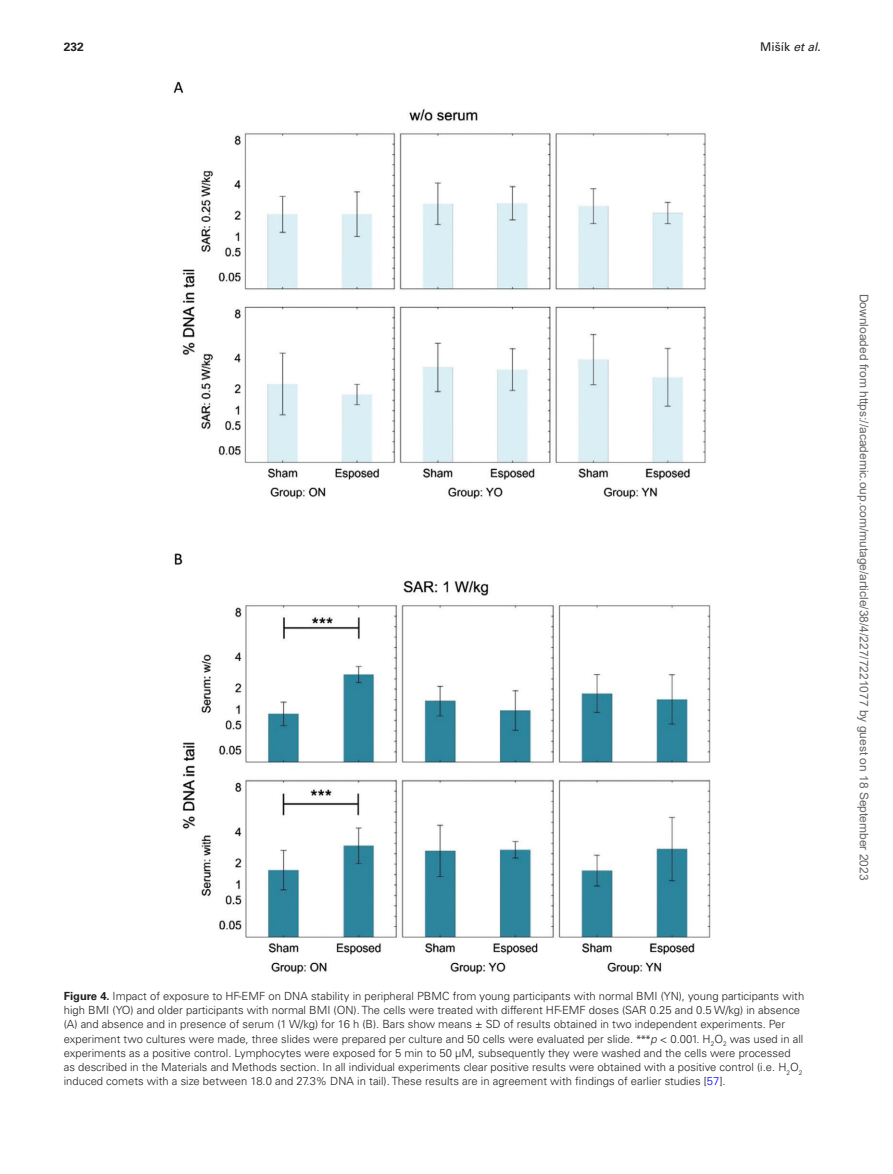
<style>
.page{position:relative;width:893px;height:1174px;background:#fff}
.page>*{position:absolute;margin:0;border:0;box-sizing:border-box;transform-origin:0 0}
.t1{font:12px "Arial";color:#666}
.t2{font:12px "Univers LT Std";color:#231f20}
.t3{font:700 12px "Univers LT Std";color:#231f20}
.t4{font:300 11.25px/14.2px "Univers LT Std";color:#231f20}
.s1{font-style:italic}
.s2{font-weight:700}
.s3{font-family:"Myriad Pro";font-weight:400}
.s4{color:#00f}
</style>
<div class="page">
<img style="left:173px;top:81px;width:538px;height:893px">
<p class="t3" style="left:64px;top:40px;width:22px">232</p>
<p class="t2" style="left:760px;top:40px;width:62px">Mišík <span class="s1">et al</span>.</p>
<p class="t4" style="left:64px;top:988px;width:742px"><span class="s2">Figure 4.</span> Impact of exposure to HF-EMF on DNA stability in peripheral PBMC from young participants with normal BMI (YN), young participants with high BMI (YO) and older participants with normal BMI (ON). The cells were treated with different HF-EMF doses (SAR 0.25 and 0.5 W/kg) in absence (A) and absence and in presence of serum (1 W/kg) for 16 h (B). Bars show means ± SD of results obtained in two independent experiments. Per experiment two cultures were made, three slides were prepared per culture and 50 cells were evaluated per slide. <span class="s3">***</span><span class="s1">p</span> &lt; 0.001. H<sub>2</sub>O<sub>2</sub> was used in all experiments as a positive control. Lymphocytes were exposed for 5 min to 50 µM, subsequently they were washed and the cells were processed as described in the Materials and Methods section. In all individual experiments clear positive results were obtained with a positive control (i.e. H<sub>2</sub>O<sub>2 </sub>induced comets with a size between 18.0 and 27.3% DNA in tail). These results are in agreement with findings of earlier studies [<span class="s4">57</span>].</p>
<p class="t1" style="left:868px;top:293px;width:588px;rotate:90deg">Downloaded from https://academic.oup.com/mutage/article/38/4/227/7221077 by guest on 18 September 2023</p>
</div>
